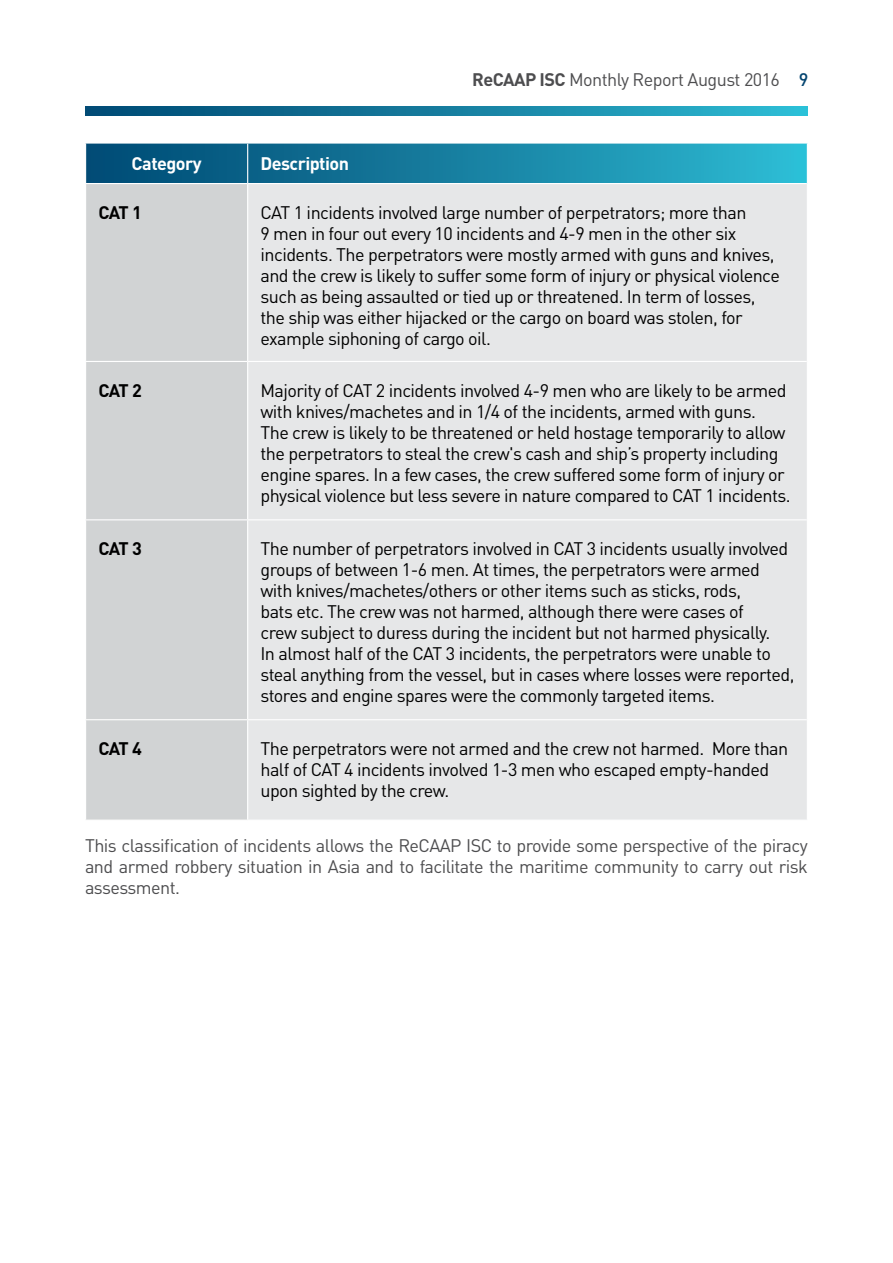
<style>
.page{position:relative;width:893px;height:1263px;background:#fff}
.page>*{position:absolute;margin:0;border:0;box-sizing:border-box;transform-origin:0 0}
.t1{font:18px/21px "DIN Pro";letter-spacing:-.03em;color:#000}
.t2{font:18px/21px "DIN Pro";letter-spacing:-.03em;color:#4d4d4f;text-align:justify}
.t3{font:700 18px "DIN Pro";letter-spacing:-.03em;color:#fff}
.t4{font:700 18px "DIN Pro";letter-spacing:-.065em;color:#000}
.s1{font-weight:700}
.s2{font-weight:500;color:#054570}
</style>
<div class="page">
<svg style="left:85px;top:107px;width:723px;height:8px;background:#1680a1"></svg>
<svg style="left:86px;top:144px;width:721px;height:39px;background:#1680a1"></svg>
<div style="left:86px;top:184px;width:161px;height:636px;background:#d1d3d4"></div>
<div style="left:248px;top:184px;width:559px;height:636px;background:#e6e7e8"></div>
<hr style="left:85px;top:361px;width:163px;height:1px;background:#fff">
<hr style="left:85px;top:519px;width:163px;height:1px;background:#fff">
<hr style="left:85px;top:719px;width:163px;height:1px;background:#fff">
<hr style="left:247px;top:144px;width:1px;height:39px;background:#fff">
<hr style="left:248px;top:361px;width:559px;height:1px;background:#fff">
<hr style="left:248px;top:519px;width:559px;height:1px;background:#fff">
<hr style="left:248px;top:719px;width:559px;height:1px;background:#fff">
<p class="t2" style="left:472px;top:68px;width:338px"><span class="s1">ReCAAP ISC</span> Monthly Report August 2016 <span class="s2">9</span></p>
<p class="t3" style="left:132px;top:151px;width:71px">Category</p>
<p class="t3" style="left:260px;top:151px;width:90px">Description</p>
<p class="t4" style="left:98px;top:200px;width:45px">CAT 1</p>
<p class="t1" style="left:260px;top:201px;width:521px">CAT 1 incidents involved large number of perpetrators; more than<br>9 men in four out every 10 incidents and 4-9 men in the other six incidents. The perpetrators were mostly armed with guns and knives, and the crew is likely to suffer some form of injury or physical violence such as being assaulted or tied up or threatened. In term of losses, the ship was either hijacked or the cargo on board was stolen, for example siphoning of cargo oil.</p>
<p class="t4" style="left:98px;top:378px;width:45px">CAT 2</p>
<p class="t1" style="left:260px;top:379px;width:532px">Majority of CAT 2 incidents involved 4-9 men who are likely to be armed with knives/machetes and in 1/4 of the incidents, armed with guns.<br>The crew is likely to be threatened or held hostage temporarily to allow the perpetrators to steal the crew's cash and ship’s property including engine spares. In a few cases, the crew suffered some form of injury or physical violence but less severe in nature compared to CAT 1 incidents.</p>
<p class="t4" style="left:98px;top:536px;width:45px">CAT 3</p>
<p class="t1" style="left:260px;top:537px;width:536px">The number of perpetrators involved in CAT 3 incidents usually involved groups of between 1-6 men. At times, the perpetrators were armed with knives/machetes/others or other items such as sticks, rods,<br>bats etc. The crew was not harmed, although there were cases of<br>crew subject to duress during the incident but not harmed physically.<br>In almost half of the CAT 3 incidents, the perpetrators were unable to steal anything from the vessel, but in cases where losses were reported, stores and engine spares were the commonly targeted items.</p>
<p class="t4" style="left:98px;top:736px;width:45px">CAT 4</p>
<p class="t1" style="left:260px;top:737px;width:529px">The perpetrators were not armed and the crew not harmed. More than half of CAT 4 incidents involved 1-3 men who escaped empty-handed upon sighted by the crew.</p>
<p class="t2" style="left:85px;top:834px;width:724px">This classification of incidents allows the ReCAAP ISC to provide some perspective of the piracy and armed robbery situation in Asia and to facilitate the maritime community to carry out risk assessment.</p>
</div>
